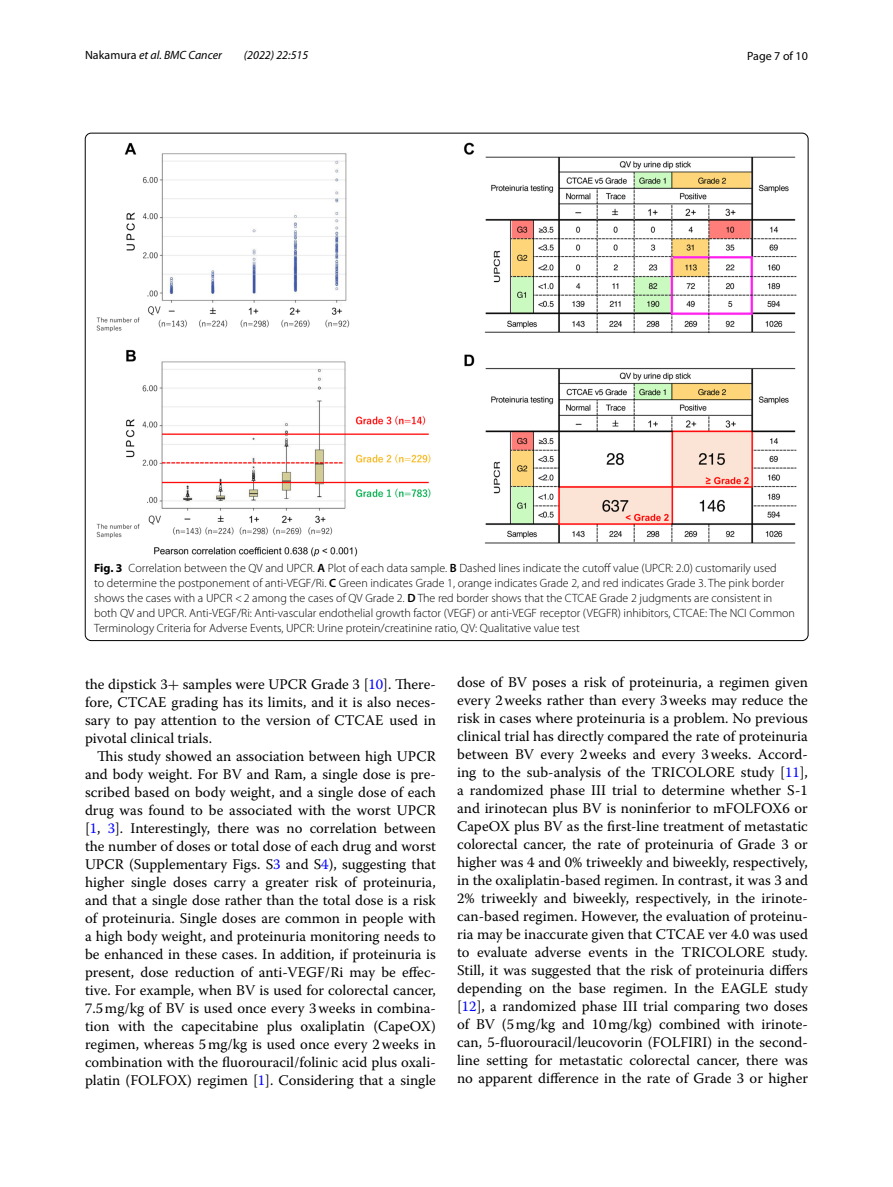
<style>
.page{position:relative;width:893px;height:1187px;background:#fff}
.page>*{position:absolute;margin:0;border:0;box-sizing:border-box;transform-origin:0 0}
.t1{font:14.7px/18px "Warnock Pro";color:#000;text-align:justify}
.t2{font:300 12px/15px "Myriad Pro";color:#000}
.t3{font:italic 12px "Myriad Pro";color:#000}
.t4{font:12px "Myriad Pro";color:#000}
.s1{font-style:normal}
.s2{font-weight:700}
.s3{font-weight:600}
.s4{font-family:"MTSY"}
.s5{color:#00f}
</style>
<div class="page">
<img style="left:96px;top:142px;width:701px;height:414px">
<p class="t3" style="left:85px;top:48px;width:138px"><span class="s1">Nakamura</span> et al. BMC Cancer</p>
<p class="t3" style="left:244px;top:48px;width:66px">(2022) 22:515</p>
<p class="t4" style="left:747px;top:48px;width:62px">Page 7 of 10</p>
<p class="t2" style="left:94px;top:560px;width:702px"><span class="s2">Fig. 3</span> Correlation between the QV and UPCR. <span class="s3">A</span> Plot of each data sample. <span class="s3">B</span> Dashed lines indicate the cutoff value (UPCR: 2.0) customarily used<br>to determine the postponement of anti-VEGF/Ri. <span class="s3">C</span> Green indicates Grade 1, orange indicates Grade 2, and red indicates Grade 3. The pink border shows the cases with a UPCR &lt;2 among the cases of QV Grade 2. <span class="s3">D</span> The red border shows that the CTCAE Grade 2 judgments are consistent in both QV and UPCR. Anti-VEGF/Ri: Anti-vascular endothelial growth factor (VEGF) or anti-VEGF receptor (VEGFR) inhibitors, CTCAE: The NCI Common Terminology Criteria for Adverse Events, UPCR: Urine protein/creatinine ratio, QV: Qualitative value test</p>
<p class="t1" style="left:85px;top:674px;width:352px">the dipstick 3<span class="s4">+</span> samples were UPCR Grade 3 [<span class="s5">10</span>]. There&shy;fore, CTCAE grading has its limits, and it is also neces&shy;sary to pay attention to the version of CTCAE used in pivotal clinical trials.</p>
<p class="t1" style="left:85px;top:746px;width:352px;text-indent:12px">This study showed an association between high UPCR and body weight. For BV and Ram, a single dose is pre&shy;scribed based on body weight, and a single dose of each drug was found to be associated with the worst UPCR [<span class="s5">1</span>, <span class="s5">3</span>]. Interestingly, there was no correlation between the number of doses or total dose of each drug and worst UPCR (Supplementary Figs. S<span class="s5">3</span> and S<span class="s5">4</span>), suggesting that higher single doses carry a greater risk of proteinuria, and that a single dose rather than the total dose is a risk of proteinuria. Single doses are common in people with a high body weight, and proteinuria monitoring needs to be enhanced in these cases. In addition, if proteinuria is present, dose reduction of anti-VEGF/Ri may be effec&shy;tive. For example, when BV is used for colorectal cancer, 7.5mg/kg of BV is used once every 3weeks in combina&shy;tion with the capecitabine plus oxaliplatin (CapeOX) regimen, whereas 5mg/kg is used once every 2weeks in combination with the fluorouracil/folinic acid plus oxali&shy;platin (FOLFOX) regimen [<span class="s5">1</span>]. Considering that a single</p>
<p class="t1" style="left:457px;top:672px;width:352px">dose of BV poses a risk of proteinuria, a regimen given every 2weeks rather than every 3weeks may reduce the risk in cases where proteinuria is a problem. No previous clinical trial has directly compared the rate of proteinuria between BV every 2weeks and every 3weeks. Accord&shy;ing to the sub-analysis of the TRICOLORE study [<span class="s5">11</span>], a randomized phase III trial to determine whether S-1 and irinotecan plus BV is noninferior to mFOLFOX6 or CapeOX plus BV as the first-line treatment of metastatic colorectal cancer, the rate of proteinuria of Grade 3 or higher was 4 and 0% triweekly and biweekly, respectively, in the oxaliplatin-based regimen. In contrast, it was 3 and 2% triweekly and biweekly, respectively, in the irinote&shy;can-based regimen. However, the evaluation of proteinu&shy;ria may be inaccurate given that CTCAE ver 4.0 was used to evaluate adverse events in the TRICOLORE study.<br>Still, it was suggested that the risk of proteinuria differs depending on the base regimen. In the EAGLE study [<span class="s5">12</span>], a randomized phase III trial comparing two doses of BV (5mg/kg and 10mg/kg) combined with irinote&shy;can, 5-fluorouracil/leucovorin (FOLFIRI) in the second&shy;line setting for metastatic colorectal cancer, there was no apparent difference in the rate of Grade 3 or higher</p>
</div>
